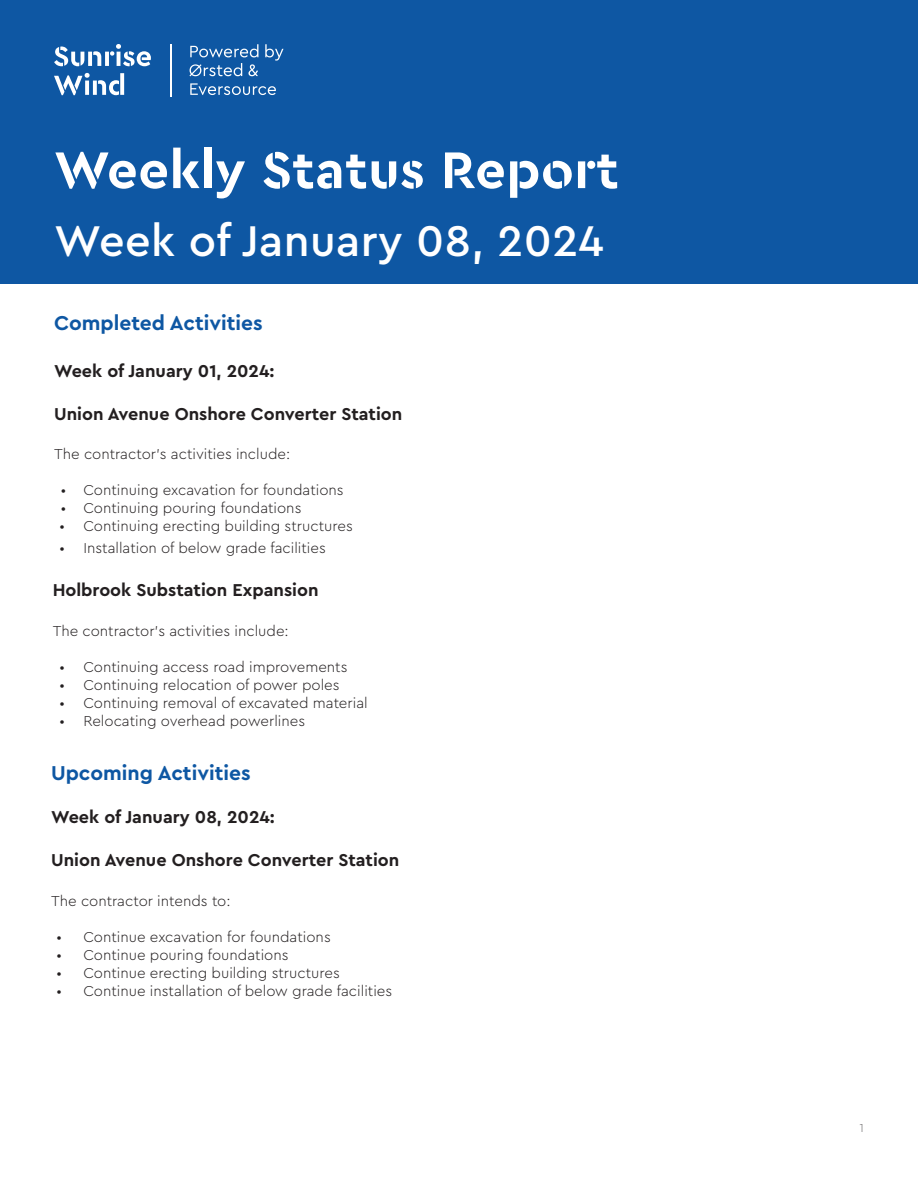
<style>
.page{position:relative;width:918px;height:1188px;background:#fff}
.page>*{position:absolute;margin:0;border:0;box-sizing:border-box;transform-origin:0 0}
._01_Page_Head{font:700 54px "Cera Stencil PRO";letter-spacing:.01em;color:#fff}
._01_Page_Head-2{font:500 45px "Cera Pro";letter-spacing:.01em;color:#fff}
.t1{font:700 21px "Cera Pro";color:#0e57a3}
.t2{font:700 18px "Cera Pro";color:#231f20}
.t3{font:300 15px "Cera Pro";color:#231f20}
.t4{font:100 12px "Cera Pro";color:#231f20}
.s1{font-size:27px;color:#0e57a3}
</style>
<div class="page">
<div style="left:0;top:0;width:918px;height:284px;background:#0e57a3"></div>
<svg style="left:54px;top:44px;width:97px;height:22px"></svg>
<svg style="left:54px;top:73px;width:70px;height:22px"></svg>
<svg style="left:190px;top:44px;width:68px;height:13px"></svg>
<svg style="left:265px;top:44px;width:19px;height:17px"></svg>
<svg style="left:189px;top:63px;width:53px;height:13px"></svg>
<svg style="left:248px;top:64px;width:10px;height:12px"></svg>
<svg style="left:190px;top:83px;width:86px;height:12px"></svg>
<hr style="left:170px;top:44px;width:1px;height:53px;background:#fff">
<p class="_01_Page_Head" style="left:54px;top:134px;width:566px">Weekly Status Report</p>
<p class="_01_Page_Head-2" style="left:54px;top:211px;width:666px">Week of January 08, 2024 <span class="s1">31, 2022</span></p>
<p class="t1" style="left:54px;top:309px;width:210px">Completed Activities</p>
<p class="t2" style="left:54px;top:359px;width:222px">Week of January 01, 2024:</p>
<p class="t2" style="left:54px;top:402px;width:350px">Union Avenue Onshore Converter Station</p>
<p class="t3" style="left:54px;top:444px;width:238px">The contractor’s activities include:</p>
<p class="t3" style="left:61px;top:480px;width:284px">• Continuing excavation for foundations</p>
<p class="t3" style="left:61px;top:498px;width:242px">• Continuing pouring foundations</p>
<p class="t3" style="left:59px;top:516px;width:295px">• Continuing erecting building structures</p>
<p class="t3" style="left:59px;top:538px;width:268px">• Installation of below grade facilities</p>
<p class="t2" style="left:53px;top:578px;width:267px">Holbrook Substation Expansion</p>
<p class="t3" style="left:53px;top:621px;width:238px">The contractor’s activities include:</p>
<p class="t3" style="left:59px;top:657px;width:290px">• Continuing access road improvements</p>
<p class="t3" style="left:59px;top:675px;width:282px">• Continuing relocation of power poles</p>
<p class="t3" style="left:59px;top:693px;width:310px">• Continuing removal of excavated material</p>
<p class="t3" style="left:59px;top:711px;width:247px">• Relocating overhead powerlines</p>
<p class="t1" style="left:51px;top:759px;width:201px">Upcoming Activities</p>
<p class="t2" style="left:51px;top:805px;width:225px">Week of January 08, 2024:</p>
<p class="t2" style="left:51px;top:848px;width:350px">Union Avenue Onshore Converter Station</p>
<p class="t3" style="left:51px;top:891px;width:181px">The contractor intends to:</p>
<p class="t3" style="left:56px;top:927px;width:276px">• Continue excavation for foundations</p>
<p class="t3" style="left:56px;top:945px;width:234px">• Continue pouring foundations</p>
<p class="t3" style="left:56px;top:963px;width:285px">• Continue erecting building structures</p>
<p class="t3" style="left:56px;top:981px;width:337px">• Continue installation of below grade facilities</p>
<p class="t4" style="left:860px;top:1120px;width:6px">1</p>
</div>
